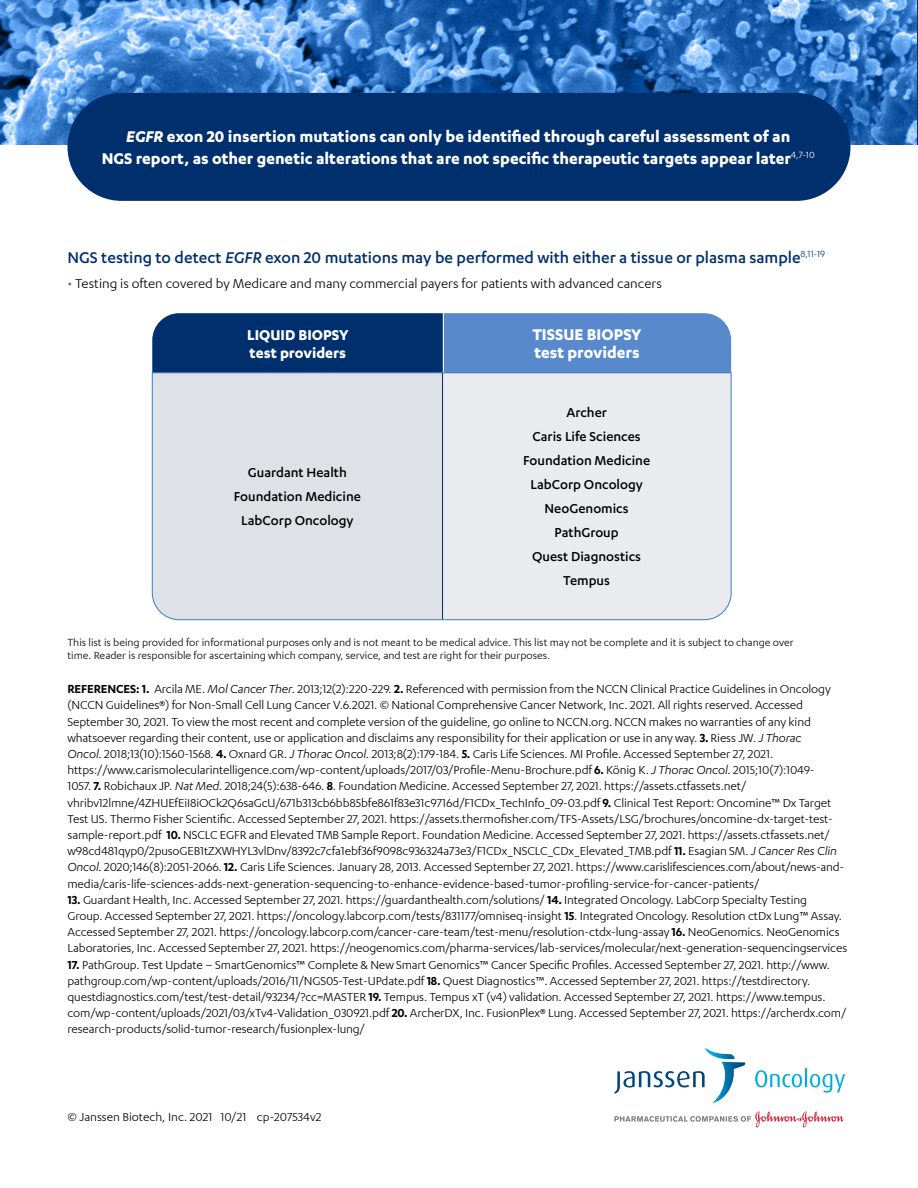
<style>
.page{position:relative;width:918px;height:1188px;background:#fff}
.page>*{position:absolute;margin:0;border:0;box-sizing:border-box;transform-origin:0 0}
.t1{font:700 18px/21.6px "Karbon";color:#fff;text-align:center}
.t2{font:500 18px "Karbon";color:#002f6e}
.t3{font:700 16.5px/18px "Karbon";color:#fff}
.t4{font:500 15px/24px "Karbon";color:#000;text-align:center}
.t5{font:15px "Karbon";color:#000}
.t6{font:13.5px/16.2px "Karbon";letter-spacing:-.01em;color:#000}
.t7{font:12px/13.5px "Karbon";color:#000}
.s1{font-style:italic}
.s2{color:#397cc9}
.s3{font-weight:600}
</style>
<div class="page">
<svg style="left:152px;top:313px;width:579px;height:59px;background:#2e5e9e"></svg>
<svg style="left:152px;top:372px;width:580px;height:248px;background:#dfe2e8"></svg>
<svg style="left:0;top:0;width:918px;height:145px;background:#4380c7"></svg>
<div style="left:68px;top:93px;width:782px;height:108px;background:#002f6e;border-radius:54px"></div>
<svg style="left:614px;top:1111px;width:230px;height:16px"></svg>
<svg style="left:755px;top:1068px;width:90px;height:25px"></svg>
<svg style="left:614px;top:1047px;width:131px;height:56px"></svg>
<h1 class="t1" style="left:102px;top:126px;width:715px"><span class="s1">EGFR</span> exon 20 insertion mutations can only be identified through careful assessment of an<br>NGS report, as other genetic alterations that are not specific therapeutic targets appear later<sup>4,7-10</sup></h1>
<h1 class="t2" style="left:68px;top:248px;width:759px">NGS testing to detect <span class="s1">EGFR</span> exon 20 mutations may be performed with either a tissue or plasma sample<sup>8,11-19</sup></h1>
<p class="t5" style="left:68px;top:276px;width:596px"><span class="s2">•</span> Testing is often covered by Medicare and many commercial payers for patients with advanced cancers</p>
<p class="t3" style="left:247px;top:325px;width:103px">LIQUID BIOPSY test providers</p>
<h1 class="t1" style="left:532px;top:325px;width:111px;line-height:18px;text-align:left">TISSUE BIOPSY test providers</h1>
<p class="t4" style="left:234px;top:461px;width:129px">Guardant Health<br>Foundation Medicine<br>LabCorp Oncology</p>
<p class="t4" style="left:523px;top:401px;width:129px">Archer<br>Caris Life Sciences<br>Foundation Medicine<br>LabCorp Oncology<br>NeoGenomics<br>PathGroup<br>Quest Diagnostics<br>Tempus</p>
<p class="t7" style="left:68px;top:635px;width:728px">This list is being provided for informational purposes only and is not meant to be medical advice. This list may not be complete and it is subject to change over time. Reader is responsible for ascertaining which company, service, and test are right for their purposes.</p>
<p class="t6" style="left:68px;top:681px;width:778px"><span class="s3">REFERENCES: 1.</span> Arcila ME. <span class="s1">Mol Cancer Ther.</span> 2013;12(2):220-229. <span class="s3">2.</span> Referenced with permission from the NCCN Clinical Practice Guidelines in Oncology (NCCN Guidelines®) for Non-Small Cell Lung Cancer V.6.2021. © National Comprehensive Cancer Network, Inc. 2021. All rights reserved. Accessed September 30, 2021. To view the most recent and complete version of the guideline, go online to NCCN.org. NCCN makes no warranties of any kind whatsoever regarding their content, use or application and disclaims any responsibility for their application or use in any way. <span class="s3">3.</span> Riess JW. <span class="s1">J Thorac<br>Oncol.</span> 2018;13(10):1560-1568. <span class="s3">4.</span> Oxnard GR. <span class="s1">J Thorac Oncol.</span> 2013;8(2):179-184. <span class="s3">5.</span> Caris Life Sciences. MI Profile. Accessed September 27, 2021. https://www.carismolecularintelligence.com/wp-content/uploads/2017/03/Profile-Menu-Brochure.pdf <span class="s3">6.</span> König K. <span class="s1">J Thorac Oncol.</span> 2015;10(7):1049-<br>1057. <span class="s3">7.</span> Robichaux JP. <span class="s1">Nat Med.</span> 2018;24(5):638-646. <span class="s3">8</span>. Foundation Medicine. Accessed September 27, 2021. https://assets.ctfassets.net/ vhribv12lmne/4ZHUEfEiI8iOCk2Q6saGcU/671b313cb6bb85bfe861f83e31c9716d/F1CDx_TechInfo_09-03.pdf <span class="s3">9.</span> Clinical Test Report: Oncomine™ Dx Target Test US. Thermo Fisher Scientific. Accessed September 27, 2021. https://assets.thermofisher.com/TFS-Assets/LSG/brochures/oncomine-dx-target-test&shy;sample-report.pdf <span class="s3">10.</span> NSCLC EGFR and Elevated TMB Sample Report. Foundation Medicine. Accessed September 27, 2021. https://assets.ctfassets.net/ w98cd481qyp0/2pusoGEB1tZXWHYL3vlDnv/8392c7cfa1ebf36f9098c936324a73e3/F1CDx_NSCLC_CDx_Elevated_TMB.pdf <span class="s3">11.</span> Esagian SM. <span class="s1">J Cancer Res Clin Oncol.</span> 2020;146(8):2051-2066. <span class="s3">12.</span> Caris Life Sciences. January 28, 2013. Accessed September 27, 2021. https://www.carislifesciences.com/about/news-and&shy;media/caris-life-sciences-adds-next-generation-sequencing-to-enhance-evidence-based-tumor-profiling-service-for-cancer-patients/</p>
<p class="t6" style="left:67px;top:892px;width:781px"><span class="s3">13.</span> Guardant Health, Inc. Accessed September 27, 2021. https://guardanthealth.com/solutions/ <span class="s3">14.</span> Integrated Oncology. LabCorp Specialty Testing<br>Group. Accessed September 27, 2021. https://oncology.labcorp.com/tests/831177/omniseq-insight <span class="s3">15</span>. Integrated Oncology. Resolution ctDx Lung™ Assay.<br>Accessed September 27, 2021. https://oncology.labcorp.com/cancer-care-team/test-menu/resolution-ctdx-lung-assay <span class="s3">16.</span> NeoGenomics. NeoGenomics Laboratories, Inc. Accessed September 27, 2021. https://neogenomics.com/pharma-services/lab-services/molecular/next-generation-sequencingservices</p>
<p class="t6" style="left:68px;top:956px;width:780px"><span class="s3">17.</span> PathGroup. Test Update – SmartGenomics™ Complete &amp; New Smart Genomics™ Cancer Specific Profiles. Accessed September 27, 2021. http://www. pathgroup.com/wp-content/uploads/2016/11/NGS05-Test-UPdate.pdf <span class="s3">18.</span> Quest Diagnostics™. Accessed September 27, 2021. https://testdirectory. questdiagnostics.com/test/test-detail/93234/?cc=MASTER <span class="s3">19.</span> Tempus. Tempus xT (v4) validation. Accessed September 27, 2021. https://www.tempus. com/wp-content/uploads/2021/03/xTv4-Validation_030921.pdf <span class="s3">20.</span> ArcherDX, Inc. FusionPlex® Lung. Accessed September 27, 2021. https://archerdx.com/ research-products/solid-tumor-research/fusionplex-lung/</p>
<p class="t6" style="left:68px;top:1108px;width:255px">© Janssen Biotech, Inc. 2021 10/21 cp-207534v2</p>
</div>
